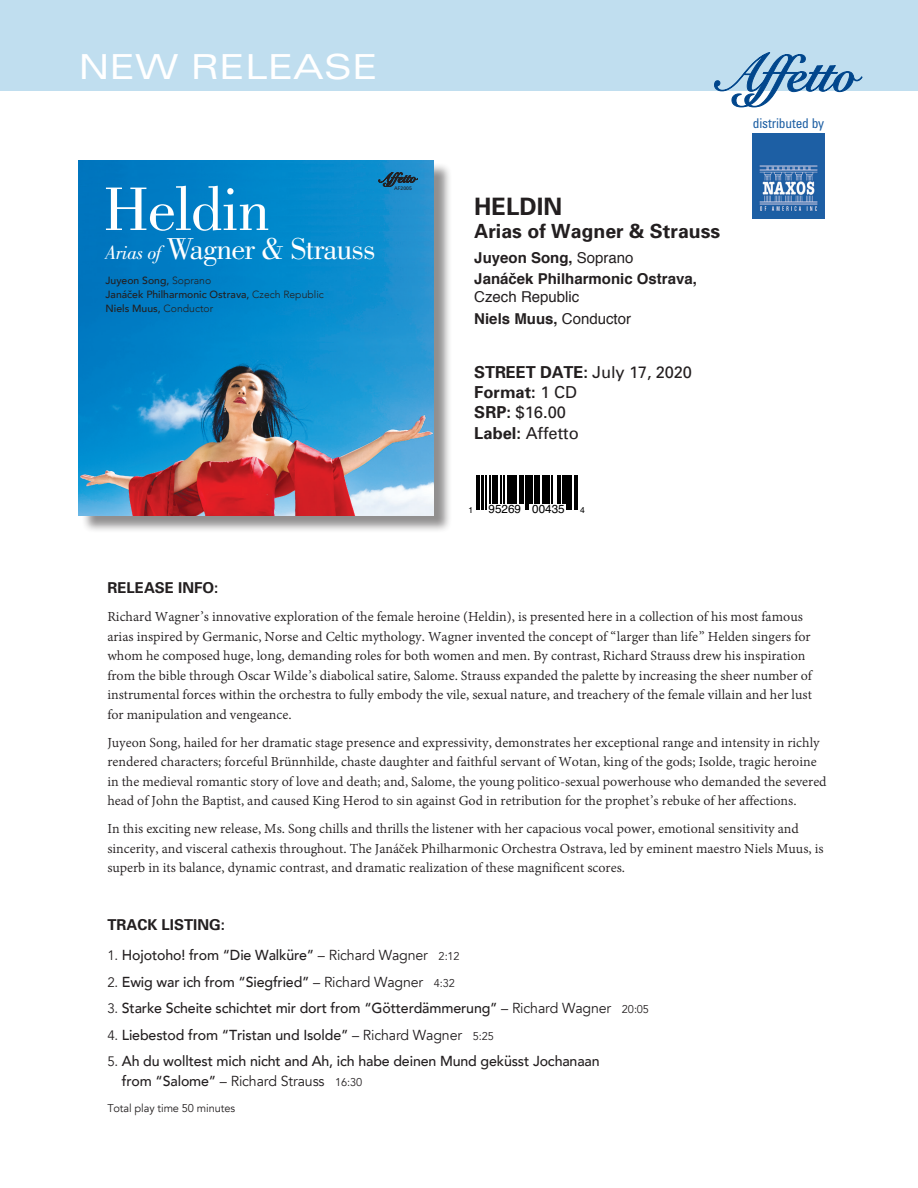
<style>
.page{position:relative;width:918px;height:1188px;background:#fff}
.page>*{position:absolute;margin:0;border:0;box-sizing:border-box;transform-origin:0 0}
.t1{font:63.45px "Bodoni";letter-spacing:-.02em;color:#fff}
.t2{font:expanded 34.5px "Univers";color:#fff}
.t3{font:31.2px "Bodoni";letter-spacing:-.02em;color:#fff}
.t4{font:700 24px "Univers";color:#231f20}
.t5{font:700 19.5px "Univers";color:#231f20}
.t6{font:700 16.5px "Univers";letter-spacing:-.01em;color:#231f20}
.t7{font:16.5px "Univers";color:#231f20}
.t8{font:15px/19.5px "Adobe Devanagari";color:#231f20}
.t9{font:700 15px/18px "Helvetica";color:#231f20}
.t10{font:700 15px "Univers";color:#231f20}
.t11{font:500 14.4px/19.4px "Avenir";letter-spacing:-.01em;color:#231f20}
.t12{font:condensed 13.5px "Univers";letter-spacing:-.01em;color:#1c5ea3}
.t13{font:11.7px "Helvetica";color:#000}
.t14{font:11.25px "Avenir";letter-spacing:-.01em;color:#231f20}
.t15{font:500 10.35px "Avenir";color:#231f20}
.t16{font:8.55px "Helvetica";color:#000}
.t17{font:5.1px "Univers";color:#231f20}
.s1{font-style:italic;font-size:19.95px}
.s2{font-weight:300}
.s3{font-weight:400}
.s4{font-weight:700}
.s5{font-family:"Times";font-size:13.5px}
.s6{font-weight:400;font-size:13.65px}
.s7{font-weight:400;font-size:11.25px}
</style>
<div class="page">
<div style="left:0;top:0;width:918px;height:91px;background:#c0deef"></div>
<svg style="left:494px;top:475px;width:84px;height:35px"></svg>
<hr style="left:492px;top:475px;width:2px;height:29px;background:#000">
<hr style="left:495px;top:475px;width:2px;height:29px;background:#000">
<svg style="left:501px;top:475px;width:10px;height:29px"></svg>
<div style="left:512px;top:475px;width:5px;height:29px;background:#000"></div>
<hr style="left:529px;top:475px;width:4px;height:29px;background:#000">
<svg style="left:535px;top:475px;width:1px;height:29px"></svg>
<hr style="left:537px;top:475px;width:3px;height:29px;background:#000">
<svg style="left:542px;top:475px;width:3px;height:29px"></svg>
<hr style="left:546px;top:475px;width:4px;height:29px;background:#000">
<svg style="left:552px;top:475px;width:8px;height:29px"></svg>
<hr style="left:562px;top:475px;width:4px;height:29px;background:#000">
<svg style="left:476px;top:475px;width:15px;height:35px"></svg>
<svg style="left:520px;top:475px;width:8px;height:35px"></svg>
<svg style="left:567px;top:475px;width:10px;height:35px"></svg>
<svg style="left:714px;top:52px;width:149px;height:55px"></svg>
<img style="left:752px;top:133px;width:73px;height:85px">
<div style="left:81px;top:163px;width:371px;height:371px;background:#231f20;opacity:.5"></div>
<img style="left:79px;top:160px;width:355px;height:355px">
<svg style="left:379px;top:172px;width:39px;height:15px"></svg>
<p class="t2" style="left:79px;top:46px;width:300px">NEW RELEASE</p>
<p class="t1" style="left:103px;top:174px;width:168px">Heldin</p>
<p class="t3" style="left:105px;top:231px;width:272px"><span class="s1">Arias of</span> Wagner &amp; Strauss</p>
<p class="t15" style="left:106px;top:271px;width:107px">Juyeon Song, <span class="s2">Soprano</span></p>
<p class="t15" style="left:106px;top:285px;width:220px">Janáček Philharmonic Ostrava, <span class="s2">Czech Republic</span></p>
<p class="t15" style="left:106px;top:299px;width:109px">Niels Muus, <span class="s2">Conductor</span></p>
<p class="t17" style="left:394px;top:185px;width:19px">AF2005</p>
<p class="t4" style="left:474px;top:191px;width:90px">HELDIN</p>
<p class="t5" style="left:474px;top:218px;width:247px">Arias of Wagner &amp; Strauss</p>
<p class="t9" style="left:474px;top:249px;width:161px">Juyeon Song, <span class="s3">Soprano</span></p>
<p class="t9" style="left:474px;top:270px;width:224px">Janáček Philharmonic Ostrava,<br><span class="s3">Czech Republic</span></p>
<p class="t9" style="left:474px;top:310px;width:158px">Niels Muus, <span class="s3">Conductor</span></p>
<p class="t6" style="left:474px;top:362px;width:219px">STREET DATE: <span class="s3">July 17, 2020</span></p>
<p class="t6" style="left:474px;top:382px;width:104px">Format: <span class="s3">1 CD</span></p>
<p class="t7" style="left:474px;top:402px;width:93px"><span class="s4">SRP:</span> $16.00</p>
<p class="t7" style="left:474px;top:422px;width:106px"><span class="s4">Label:</span> Affetto</p>
<p class="t16" style="left:468px;top:504px;width:6px">1</p>
<p class="t13" style="left:489px;top:500px;width:78px">95269 00435</p>
<p class="t16" style="left:580px;top:504px;width:6px">4</p>
<p class="t12" style="left:753px;top:114px;width:73px">distributed by</p>
<p class="t10" style="left:107px;top:578px;width:112px">RELEASE INFO:</p>
<p class="t8" style="left:107px;top:608px;width:706px">Richard Wagner’s innovative exploration of the female heroine (Heldin), is presented here in a collection of his most famous arias inspired by Germanic, Norse and Celtic mythology. Wagner invented the concept of “larger than life” Helden singers for whom he composed huge, long, demanding roles for both women and men. By contrast, Richard Strauss drew his inspiration from the bible through Oscar Wilde’s diabolical satire, Salome. Strauss expanded the palette by increasing the sheer number of instrumental forces within the orchestra to fully embody the vile, sexual nature, and treachery of the female villain and her lust for manipulation and vengeance.</p>
<p class="t8" style="left:107px;top:734px;width:721px">Juyeon Song, hailed for her dramatic stage presence and expressivity, demonstrates her exceptional range and intensity in richly rendered characters; forceful Brünnhilde, chaste daughter and faithful servant of Wotan, king of the gods; Isolde, tragic heroine in the medieval romantic story of love and death; and, Salome, the young politico-sexual powerhouse who demanded the severed head of John the Baptist, and caused King Herod to sin against God in retribution for the prophet’s rebuke of her affections.</p>
<p class="t8" style="left:107px;top:820px;width:718px">In this exciting new release, Ms. Song chills and thrills the listener with her capacious vocal power, emotional sensitivity and sincerity, and visceral cathexis throughout. The Janá<span class="s5">č</span>ek Philharmonic Orchestra Ostrava, led by eminent maestro Niels Muus, is superb in its balance, dynamic contrast, and dramatic realization of these magnificent scores.</p>
<p class="t10" style="left:107px;top:915px;width:119px">TRACK LISTING:</p>
<p class="t11" style="left:107px;top:945px;width:354px"><span class="s6">1.</span> Hojotoho! from “Die Walküre” <span class="s3">– Richard Wagner</span> <span class="s7">2:12</span></p>
<p class="t11" style="left:107px;top:971px;width:349px"><span class="s6">2.</span> Ewig war ich from “Siegfried” <span class="s3">– Richard Wagner</span> <span class="s7">4:32</span></p>
<p class="t11" style="left:107px;top:998px;width:543px"><span class="s6">3.</span> Starke Scheite schichtet mir dort from “Götterdämmerung” <span class="s3">– Richard Wagner</span> <span class="s7">20:05</span></p>
<p class="t11" style="left:107px;top:1024px;width:388px"><span class="s6">4.</span> Liebestod from “Tristan und Isolde” <span class="s3">– Richard Wagner</span> <span class="s7">5:25</span></p>
<p class="t11" style="left:122px;top:1051px;width:479px;text-indent:-14px"><span class="s6">5.</span> Ah du wolltest mich nicht and Ah, ich habe deinen Mund geküsst Jochanaan from “Salome” <span class="s3">– Richard Strauss</span> <span class="s7">16:30</span></p>
<p class="t14" style="left:107px;top:1102px;width:129px">Total play time 50 minutes</p>
</div>
